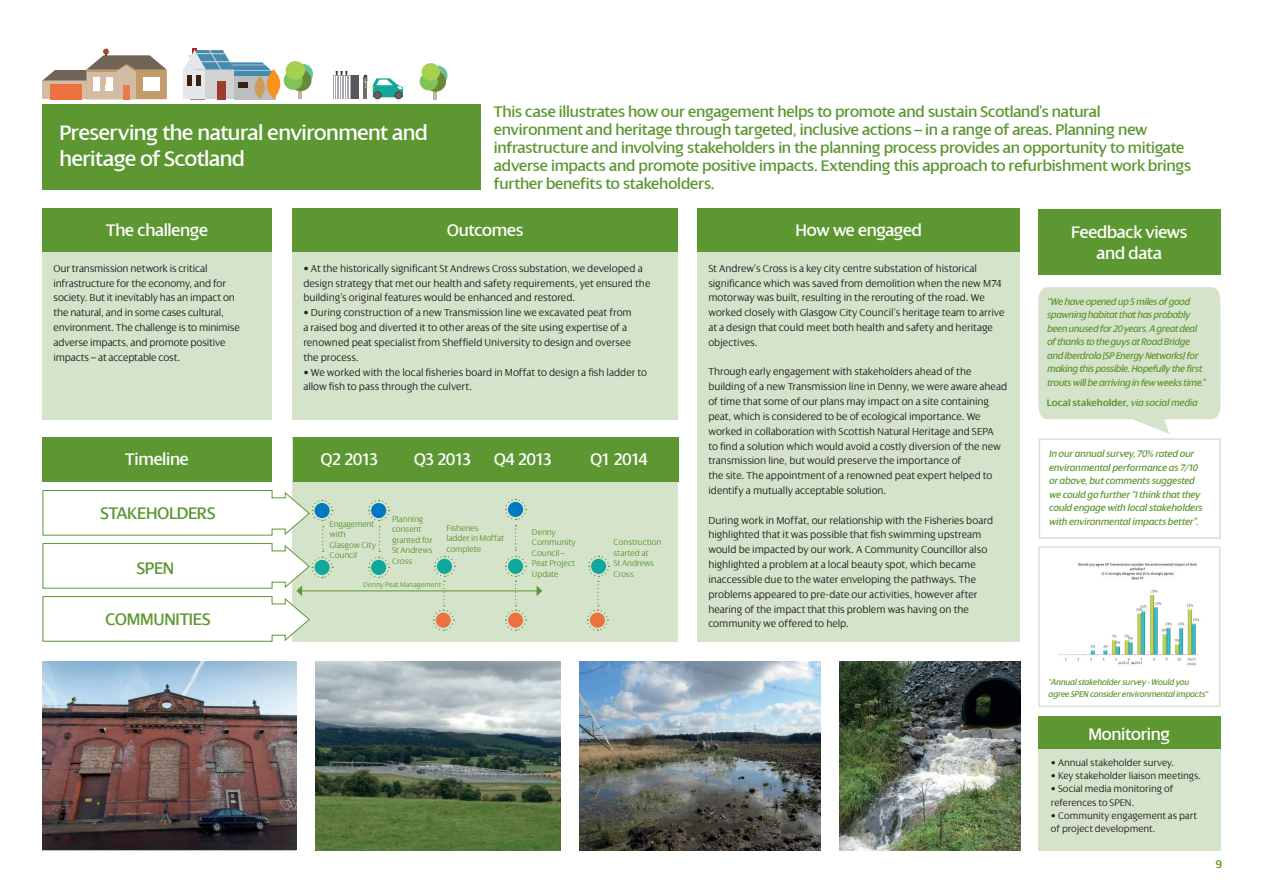
<style>
.page{position:relative;width:1263px;height:893px;background:#fff}
.page>*{position:absolute;margin:0;border:0;box-sizing:border-box;transform-origin:0 0}
.t1{font:22.5px/25.5px "Dialog";letter-spacing:-.02em;color:#fff}
.t2{font:18px/21px "Dialog";letter-spacing:-.02em;color:#fff;text-align:center}
.t3{font:18px "Dialog";letter-spacing:-.02em;color:#5c9731}
.t4{font:16.5px/18px "Dialog";letter-spacing:-.015em;color:#5c9731}
.t5{font:600 12px "Dialog";color:#5c9731}
.t6{font:300 10.95px/14.9px "Dialog";letter-spacing:-.005em;color:#231f20}
.t7{font:italic 10.35px/13.5px "Dialog";letter-spacing:-.015em;color:#5c9731}
.t8{font:300 10.35px/13.4px "Dialog";letter-spacing:-.005em;color:#231f20}
.t9{font:600 10.35px "Dialog";color:#5c9731}
.t10{font:300 9px/10.5px "Dialog";letter-spacing:-.015em;color:#5c9731}
.t11{font:italic 9px/11.9px "Dialog";letter-spacing:-.01em;color:#5c9731}
.t12{font:300 7.5px "Dialog";color:#5c9731}
.s1{font-weight:400;font-style:italic}
</style>
<div class="page">
<div style="left:292px;top:437px;width:386px;height:205px;background:#d6e3cb"></div>
<div style="left:43px;top:104px;width:438px;height:85px;background:#5c9731"></div>
<svg style="left:43px;top:49px;width:124px;height:50px"></svg>
<div style="left:374px;top:91px;width:7px;height:8px;background:#534440;border-radius:50%"></div>
<hr style="left:364px;top:78px;width:3px;height:21px;background:#6c6d70">
<svg style="left:364px;top:75px;width:39px;height:23px"></svg>
<div style="left:333px;top:75px;width:26px;height:24px;background:#a8a9ad"></div>
<div style="left:351px;top:75px;width:8px;height:24px;background:#57585a"></div>
<svg style="left:334px;top:71px;width:16px;height:27px"></svg>
<hr style="left:434px;top:81px;width:3px;height:18px;background:#c3b49b">
<div style="left:428px;top:66px;width:19px;height:19px;background:#69c392;border-radius:50%"></div>
<div style="left:425px;top:71px;width:21px;height:21px;background:#698838;border-radius:50%"></div>
<div style="left:420px;top:73px;width:18px;height:17px;background:#7ec456;border-radius:50%"></div>
<div style="left:422px;top:63px;width:18px;height:18px;background:#a8d050;border-radius:50%"></div>
<hr style="left:298px;top:80px;width:4px;height:19px;background:#c3b49b">
<svg style="left:293px;top:64px;width:20px;height:20px"></svg>
<div style="left:289px;top:70px;width:22px;height:21px;background:#698838;border-radius:50%"></div>
<div style="left:284px;top:71px;width:19px;height:19px;background:#7ec456;border-radius:50%"></div>
<div style="left:286px;top:61px;width:19px;height:19px;background:#a8d050;border-radius:50%"></div>
<hr style="left:192px;top:49px;width:4px;height:13px;background:#be1d2c">
<div style="left:183px;top:69px;width:51px;height:30px;background:#e6e7e9"></div>
<hr style="left:187px;top:76px;width:4px;height:10px;background:#3a2111">
<hr style="left:196px;top:76px;width:4px;height:10px;background:#3a2111">
<div style="left:234px;top:76px;width:42px;height:23px;background:#bcbdc0"></div>
<svg style="left:255px;top:76px;width:10px;height:23px"></svg>
<div style="left:206px;top:69px;width:28px;height:30px;background:#d1d2d4"></div>
<svg style="left:267px;top:69px;width:13px;height:30px"></svg>
<div style="left:217px;top:81px;width:9px;height:18px;background:#a0392e"></div>
<svg style="left:184px;top:50px;width:93px;height:26px"></svg>
<div style="left:239px;top:82px;width:9px;height:6px;background:#3a2111"></div>
<div style="left:43px;top:208px;width:229px;height:44px;background:#5c9731"></div>
<div style="left:292px;top:208px;width:386px;height:44px;background:#5c9731"></div>
<div style="left:697px;top:208px;width:323px;height:44px;background:#5c9731"></div>
<div style="left:43px;top:252px;width:229px;height:168px;background:#d6e3cb"></div>
<div style="left:292px;top:252px;width:386px;height:168px;background:#d6e3cb"></div>
<div style="left:1038px;top:728px;width:182px;height:122px;background:#d6e3cb"></div>
<div style="left:1038px;top:716px;width:182px;height:33px;background:#5c9731"></div>
<img style="left:43px;top:661px;width:253px;height:189px">
<img style="left:839px;top:662px;width:181px;height:188px">
<div style="left:43px;top:437px;width:229px;height:45px;background:#5c9731"></div>
<div style="left:293px;top:437px;width:385px;height:45px;background:#5c9731"></div>
<div style="left:697px;top:252px;width:323px;height:390px;background:#d6e3cb"></div>
<img style="left:316px;top:662px;width:245px;height:188px">
<img style="left:579px;top:661px;width:241px;height:189px">
<svg style="left:432px;top:555px;width:24px;height:76px"></svg>
<svg style="left:587px;top:555px;width:23px;height:76px"></svg>
<div style="left:1039px;top:438px;width:182px;height:101px;border:2px solid #d6e3cb"></div>
<svg style="left:368px;top:499px;width:22px;height:79px"></svg>
<svg style="left:504px;top:498px;width:23px;height:133px"></svg>
<div style="left:1038px;top:210px;width:182px;height:65px;background:#5c9731"></div>
<div style="left:1038px;top:546px;width:182px;height:161px;border:2px solid #d6e3cb"></div>
<img style="left:1059px;top:562px;width:141px;height:104px">
<svg style="left:1038px;top:287px;width:182px;height:147px;background:#dae5d0"></svg>
<hr style="left:301px;top:591px;width:236px;height:1px;background:#5c9731">
<svg style="left:42px;top:490px;width:291px;height:152px"></svg>
<svg style="left:537px;top:586px;width:5px;height:10px"></svg>
<h1 class="t1" style="left:60px;top:121px;width:370px">Preserving the natural environment and heritage of Scotland</h1>
<p class="t4" style="left:494px;top:103px;width:699px">This case illustrates how our engagement helps to promote and sustain Scotland’s natural environment and heritage through targeted, inclusive actions – in a range of areas. Planning new infrastructure and involving stakeholders in the planning process provides an opportunity to mitigate adverse impacts and promote positive impacts. Extending this approach to refurbishment work brings further benefits to stakeholders.</p>
<h2 class="t2" style="left:106px;top:220px;width:104px">The challenge</h2>
<h2 class="t2" style="left:447px;top:220px;width:78px">Outcomes</h2>
<h2 class="t2" style="left:795px;top:220px;width:128px">How we engaged</h2>
<p class="t6" style="left:53px;top:261px;width:188px">Our transmission network is critical infrastructure for the economy, and for society. But it inevitably has an impact on the natural, and in some cases cultural, environment. The challenge is to minimise adverse impacts, and promote positive impacts – at acceptable cost.</p>
<p class="t6" style="left:303px;top:261px;width:349px">• At the historically significant St Andrews Cross substation, we developed a design strategy that met our health and safety requirements, yet ensured the building’s original features would be enhanced and restored.</p>
<p class="t6" style="left:708px;top:261px;width:298px">St Andrew’s Cross is a key city centre substation of historical significance which was saved from demolition when the new M74 motorway was built, resulting in the rerouting of the road. We worked closely with Glasgow City Council’s heritage team to arrive at a design that could meet both health and safety and heritage objectives.</p>
<p class="t6" style="left:708px;top:364px;width:300px">Through early engagement with stakeholders ahead of the building of a new Transmission line in Denny, we were aware ahead of time that some of our plans may impact on a site containing peat, which is considered to be of ecological importance. We worked in collaboration with Scottish Natural Heritage and SEPA<br>to find a solution which would avoid a costly diversion of the new transmission line, but would preserve the importance of<br>the site. The appointment of a renowned peat expert helped to identify a mutually acceptable solution.</p>
<p class="t6" style="left:708px;top:513px;width:286px">During work in Moffat, our relationship with the Fisheries board highlighted that it was possible that fish swimming upstream would be impacted by our work. A Community Councillor also highlighted a problem at a local beauty spot, which became inaccessible due to the water enveloping the pathways. The problems appeared to pre-date our activities, however after hearing of the impact that this problem was having on the community we offered to help.</p>
<p class="t6" style="left:303px;top:305px;width:330px">• During construction of a new Transmission line we excavated peat from a raised bog and diverted it to other areas of the site using expertise of a renowned peat specialist from Sheffield University to design and oversee the process.</p>
<p class="t6" style="left:303px;top:365px;width:345px">• We worked with the local fisheries board in Moffat to design a fish ladder to allow fish to pass through the culvert.</p>
<h2 class="t2" style="left:125px;top:449px;width:65px">Timeline</h2>
<h2 class="t2" style="left:321px;top:449px;width:59px">Q2 2013</h2>
<h2 class="t2" style="left:414px;top:449px;width:59px">Q3 2013</h2>
<h2 class="t2" style="left:494px;top:449px;width:59px">Q4 2013</h2>
<h2 class="t2" style="left:590px;top:449px;width:59px">Q1 2014</h2>
<h2 class="t3" style="left:101px;top:504px;width:117px">STAKEHOLDERS</h2>
<p class="t10" style="left:392px;top:514px;width:42px">Planning consent granted for<br>St Andrews<br>Cross</p>
<p class="t10" style="left:330px;top:519px;width:48px">Engagement with<br>Glasgow City<br>Council</p>
<p class="t10" style="left:446px;top:523px;width:59px">Fisheries<br>ladder in Moffat complete</p>
<p class="t12" style="left:363px;top:581px;width:79px">Denny Peat Management</p>
<p class="t10" style="left:532px;top:527px;width:45px">Denny<br>Community<br>Council –<br>Peat Project<br>Update</p>
<p class="t10" style="left:614px;top:537px;width:50px">Construction started at<br>St Andrews<br>Cross</p>
<h2 class="t3" style="left:137px;top:558px;width:39px">SPEN</h2>
<h2 class="t3" style="left:106px;top:610px;width:106px">COMMUNITIES</h2>
<h2 class="t2" style="left:1071px;top:222px;width:118px">Feedback views and data</h2>
<p class="t7" style="left:1047px;top:295px;width:160px">“We have opened up 5 miles of good spawning habitat that has probably been unused for 20 years. A great deal of thanks to the guys at Road Bridge and Iberdrola [SP Energy Networks] for making this possible. Hopefully the first trouts will be arriving in few weeks time.”</p>
<p class="t9" style="left:1047px;top:397px;width:152px">Local stakeholder, <span class="s1">via social media</span></p>
<p class="t7" style="left:1049px;top:447px;width:155px">In our annual survey, 70% rated our environmental performance as 7/10 or above, but comments suggested we could go further “I think that they could engage with local stakeholders with environmental impacts better”.</p>
<p class="t11" style="left:1048px;top:676px;width:161px">"Annual stakeholder survey - Would you agree SPEN consider environmental impacts"</p>
<h2 class="t2" style="left:1088px;top:724px;width:83px">Monitoring</h2>
<p class="t8" style="left:1051px;top:756px;width:125px">• Annual stakeholder survey.</p>
<p class="t8" style="left:1051px;top:769px;width:152px">• Key stakeholder liaison meetings.</p>
<p class="t8" style="left:1051px;top:782px;width:124px">• Social media monitoring of references to SPEN.</p>
<p class="t8" style="left:1051px;top:809px;width:148px">• Community engagement as part of project development.</p>
<p class="t5" style="left:1216px;top:858px;width:8px">9</p>
</div>
